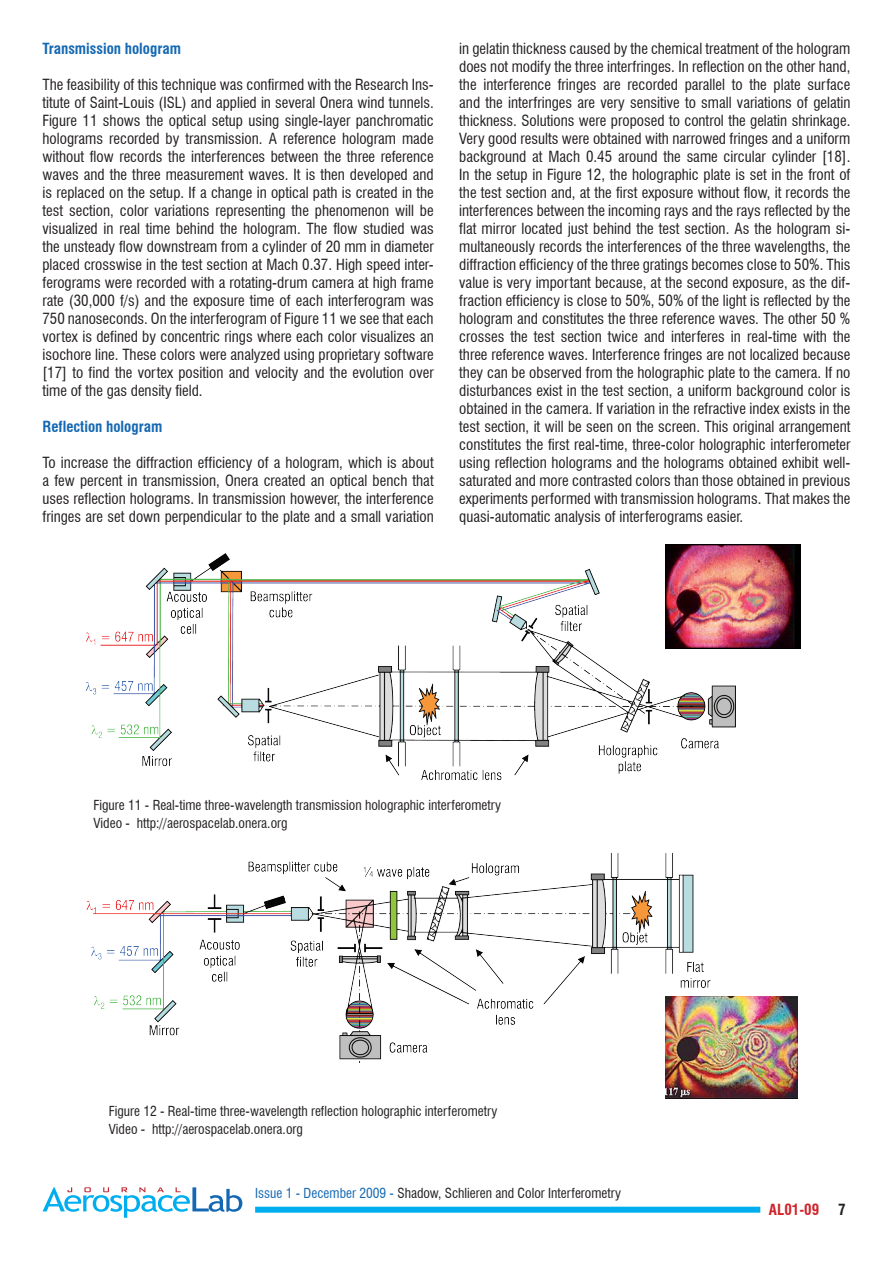
<style>
.page{position:relative;width:893px;height:1263px;background:#fff}
.page>*{position:absolute;margin:0;border:0;box-sizing:border-box;transform-origin:0 0}
.t1{font:condensed 15px/18px "Swiss 721 BT";color:#231f20;text-align:justify}
.t2{font:700 condensed 15px "Swiss 721 BT";color:#1468b3}
.t3{font:700 condensed 15px "Swiss 721 BT";color:#d1232a}
.t4{font:700 condensed 15px "Swiss 721 BT";color:#231f20}
.t5{font:condensed 13.5px/18px "Swiss 721 BT";color:#231f20}
.s1{color:#1468b3}
</style>
<div class="page">
<div style="left:255px;top:1207px;width:505px;height:6px;background:#00aeef"></div>
<svg style="left:43px;top:1187px;width:199px;height:31px"></svg>
<img style="left:665px;top:544px;width:135px;height:104px">
<img style="left:665px;top:996px;width:133px;height:102px">
<img style="left:85px;top:551px;width:651px;height:230px">
<img style="left:86px;top:853px;width:644px;height:209px">
<p class="t2" style="left:43px;top:40px;width:140px">Transmission hologram</p>
<p class="t1" style="left:43px;top:76px;width:393px">The feasibility of this technique was confirmed with the Research Ins&shy;titute of Saint-Louis (ISL) and applied in several Onera wind tunnels.<br>Figure 11 shows the optical setup using single-layer panchromatic holograms recorded by transmission. A reference hologram made without flow records the interferences between the three reference waves and the three measurement waves. It is then developed and is replaced on the setup. If a change in optical path is created in the test section, color variations representing the phenomenon will be visualized in real time behind the hologram. The flow studied was the unsteady flow downstream from a cylinder of 20 mm in diameter placed crosswise in the test section at Mach 0.37. High speed inter&shy;ferograms were recorded with a rotating-drum camera at high frame rate (30,000 f/s) and the exposure time of each interferogram was 750 nanoseconds. On the interferogram of Figure 11 we see that each vortex is defined by concentric rings where each color visualizes an isochore line. These colors were analyzed using proprietary software [17] to find the vortex position and velocity and the evolution over time of the gas density field.</p>
<p class="t2" style="left:43px;top:418px;width:121px">Reflection hologram</p>
<p class="t1" style="left:43px;top:454px;width:393px">To increase the diffraction efficiency of a hologram, which is about a few percent in transmission, Onera created an optical bench that uses reflection holograms. In transmission however, the interference fringes are set down perpendicular to the plate and a small variation</p>
<p class="t1" style="left:459px;top:40px;width:393px">in gelatin thickness caused by the chemical treatment of the hologram does not modify the three interfringes. In reflection on the other hand, the interference fringes are recorded parallel to the plate surface and the interfringes are very sensitive to small variations of gelatin thickness. Solutions were proposed to control the gelatin shrinkage.<br>Very good results were obtained with narrowed fringes and a uniform background at Mach 0.45 around the same circular cylinder [18].<br>In the setup in Figure 12, the holographic plate is set in the front of the test section and, at the first exposure without flow, it records the interferences between the incoming rays and the rays reflected by the flat mirror located just behind the test section. As the hologram si&shy;multaneously records the interferences of the three wavelengths, the diffraction efficiency of the three gratings becomes close to 50%. This value is very important because, at the second exposure, as the dif&shy;fraction efficiency is close to 50%, 50% of the light is reflected by the hologram and constitutes the three reference waves. The other 50 % crosses the test section twice and interferes in real-time with the three reference waves. Interference fringes are not localized because they can be observed from the holographic plate to the camera. If no disturbances exist in the test section, a uniform background color is obtained in the camera. If variation in the refractive index exists in the test section, it will be seen on the screen. This original arrangement constitutes the first real-time, three-color holographic interferometer using reflection holograms and the holograms obtained exhibit well&shy;saturated and more contrasted colors than those obtained in previous experiments performed with transmission holograms. That makes the quasi-automatic analysis of interferograms easier.</p>
<p class="t5" style="left:94px;top:796px;width:409px">Figure 11 - Real-time three-wavelength transmission holographic interferometry<br>Video - http://aerospacelab.onera.org</p>
<p class="t5" style="left:109px;top:1102px;width:390px">Figure 12 - Real-time three-wavelength reflection holographic interferometry<br>Video - http://aerospacelab.onera.org</p>
<p class="t5" style="left:255px;top:1184px;width:367px"><span class="s1">Issue 1 - December 2009 -</span> Shadow, Schlieren and Color Interferometry</p>
<p class="t3" style="left:769px;top:1200px;width:52px">AL01-09</p>
<p class="t4" style="left:838px;top:1200px;width:9px">7</p>
</div>
